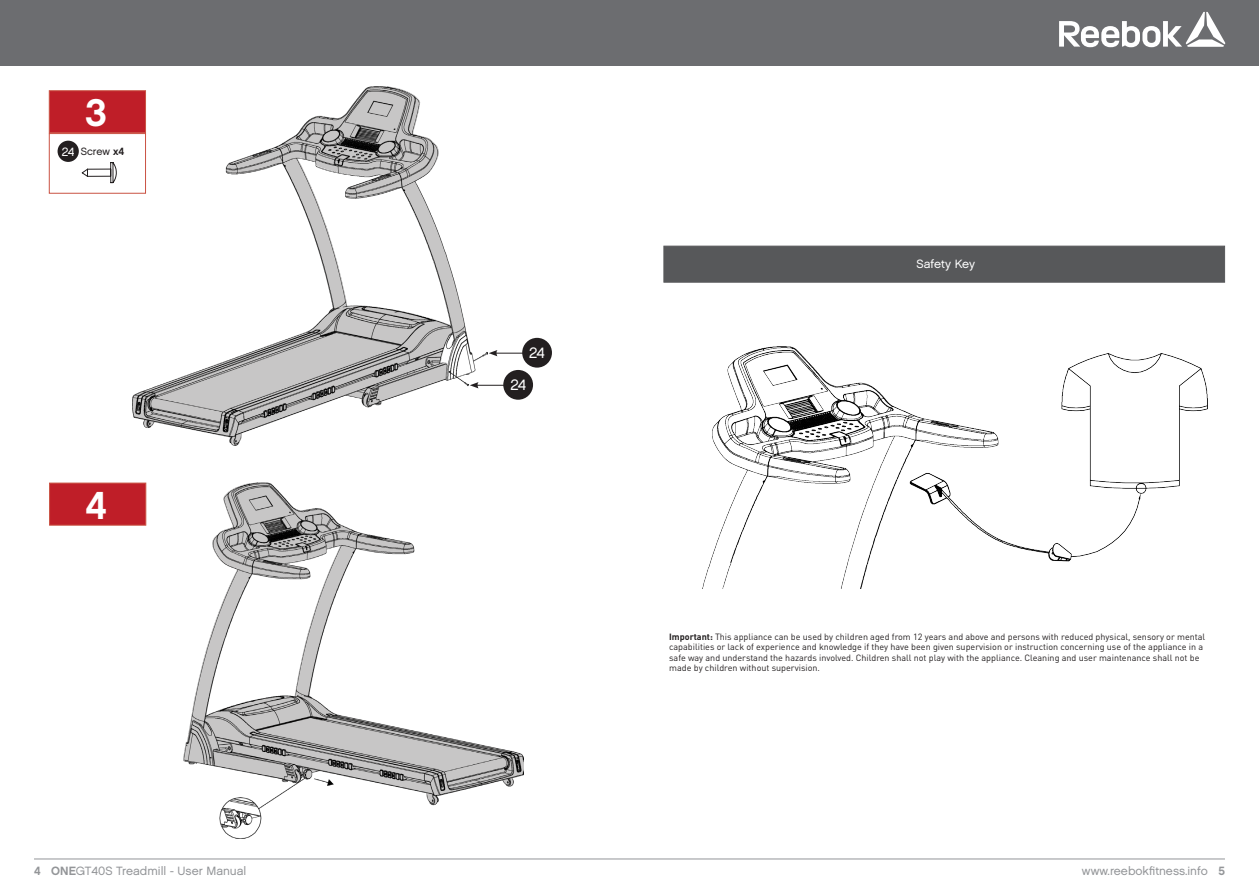
<style>
.page{position:relative;width:1259px;height:893px;background:#fff}
.page>*{position:absolute;margin:0;border:0;box-sizing:border-box;transform-origin:0 0}
.t1{font:700 39px "Reefont";color:#fff}
.t2{font:15px "Reefont";color:#fff}
.t3{font:12px "Reefont";color:#939598}
.t4{font:12px "Reefont";color:#fff}
.t5{font:10.5px "Reefont";color:#231f20}
.t6{font:9px/10.5px "DIN Pro";color:#231f20}
.s1{font-weight:700}
</style>
<div class="page">
<div style="left:0;top:0;width:1259px;height:66px;background:#6c6d70"></div>
<hr style="left:34px;top:859px;width:1191px;height:1px;background:#939598">
<svg style="left:1059px;top:12px;width:166px;height:35px"></svg>
<div style="left:49px;top:483px;width:97px;height:42px;background:#bf1e28;border:1px solid #ca5243"></div>
<img style="left:132px;top:86px;width:355px;height:360px">
<div style="left:522px;top:338px;width:30px;height:30px;background:#231f20;border-radius:50%"></div>
<svg style="left:489px;top:350px;width:34px;height:6px"></svg>
<img style="left:184px;top:483px;width:340px;height:356px">
<div style="left:663px;top:246px;width:562px;height:37px;background:#57585a;border:1px solid #57585a"></div>
<img style="left:702px;top:346px;width:506px;height:242px">
<div style="left:503px;top:370px;width:30px;height:30px;background:#231f20;border-radius:50%"></div>
<svg style="left:470px;top:382px;width:34px;height:6px"></svg>
<div style="left:49px;top:90px;width:97px;height:43px;background:#bf1e28;border:1px solid #ca5243"></div>
<div style="left:49px;top:133px;width:97px;height:61px;background:#fff;border:1px solid #ca5243"></div>
<div style="left:58px;top:141px;width:21px;height:21px;background:#231f20;border-radius:50%"></div>
<svg style="left:81px;top:162px;width:36px;height:22px"></svg>
<p class="t1" style="left:85px;top:88px;width:23px">3</p>
<p class="t4" style="left:62px;top:144px;width:14px">24</p>
<p class="t5" style="left:81px;top:145px;width:45px">Screw <span class="s1">x4</span></p>
<p class="t1" style="left:86px;top:481px;width:23px">4</p>
<p class="t2" style="left:529px;top:343px;width:17px">24</p>
<p class="t2" style="left:510px;top:375px;width:17px">24</p>
<p class="t4" style="left:916px;top:257px;width:60px">Safety Key</p>
<p class="t6" style="left:669px;top:631px;width:537px"><span class="s1">Important:</span> This appliance can be used by children aged from 12 years and above and persons with reduced physical, sensory or mental capabilities or lack of experience and knowledge if they have been given supervision or instruction concerning use of the appliance in a safe way and understand the hazards involved. Children shall not play with the appliance. Cleaning and user maintenance shall not be made by children without supervision.</p>
<h3 class="t3" style="left:34px;top:863px;width:214px"><span class="s1">4 ONE</span>GT40S Treadmill - User Manual</h3>
<h3 class="t3" style="left:1082px;top:863px;width:145px">www.reebokfitness.info <span class="s1">5</span></h3>
</div>
